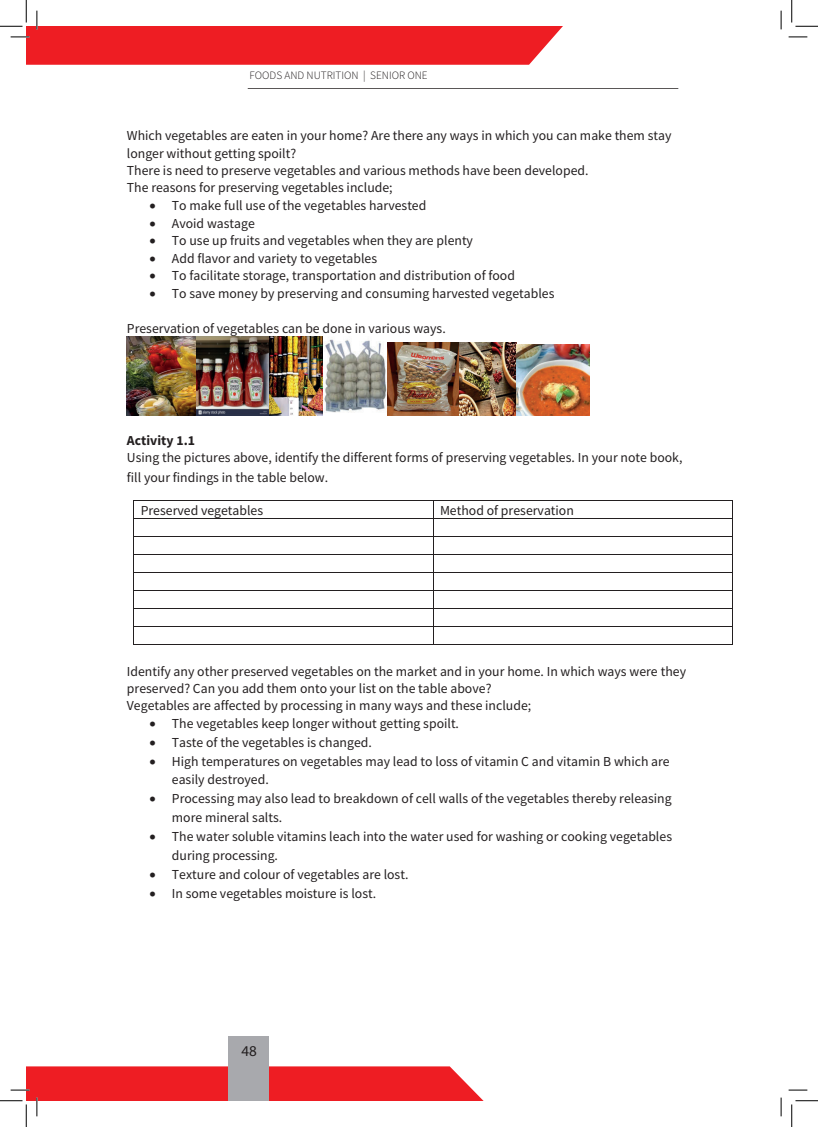
<style>
.page{position:relative;width:818px;height:1127px;background:#fff}
.page>*{position:absolute;margin:0;border:0;box-sizing:border-box;transform-origin:0 0}
.t1{font:15px "Myriad Pro";color:#231f20}
.t2{font:13.75px/17.2px "Source Sans Pro";color:#231f20}
.t3{font:700 13.75px "Source Sans Pro";color:#231f20}
.t4{font:300 11.25px "Source Sans Pro";color:#231f20}
</style>
<div class="page">
<div style="left:228px;top:1035px;width:41px;height:65px;background:#a8a9ad"></div>
<hr style="left:248px;top:88px;width:430px;height:1px;background:#231f20">
<hr style="left:134px;top:500px;width:299px;height:1px;background:#231f20">
<hr style="left:433px;top:500px;width:299px;height:1px;background:#231f20">
<hr style="left:134px;top:518px;width:299px;height:1px;background:#231f20">
<hr style="left:433px;top:518px;width:299px;height:1px;background:#231f20">
<hr style="left:134px;top:536px;width:299px;height:1px;background:#231f20">
<hr style="left:433px;top:536px;width:299px;height:1px;background:#231f20">
<hr style="left:134px;top:554px;width:299px;height:1px;background:#231f20">
<hr style="left:433px;top:554px;width:299px;height:1px;background:#231f20">
<hr style="left:134px;top:572px;width:299px;height:1px;background:#231f20">
<hr style="left:433px;top:572px;width:299px;height:1px;background:#231f20">
<hr style="left:134px;top:590px;width:299px;height:1px;background:#231f20">
<hr style="left:433px;top:590px;width:299px;height:1px;background:#231f20">
<hr style="left:134px;top:608px;width:299px;height:1px;background:#231f20">
<hr style="left:433px;top:608px;width:299px;height:1px;background:#231f20">
<hr style="left:134px;top:626px;width:299px;height:1px;background:#231f20">
<hr style="left:433px;top:626px;width:299px;height:1px;background:#231f20">
<hr style="left:134px;top:644px;width:299px;height:1px;background:#231f20">
<svg style="left:433px;top:501px;width:1px;height:143px"></svg>
<hr style="left:433px;top:644px;width:299px;height:1px;background:#231f20">
<svg style="left:732px;top:500px;width:1px;height:145px"></svg>
<img style="left:127px;top:336px;width:260px;height:80px">
<img style="left:387px;top:342px;width:129px;height:74px">
<img style="left:516px;top:344px;width:73px;height:71px">
<svg style="left:788px;top:36px;width:19px;height:2px"></svg>
<svg style="left:788px;top:1089px;width:19px;height:1px"></svg>
<svg style="left:780px;top:11px;width:2px;height:18px"></svg>
<svg style="left:780px;top:1097px;width:2px;height:18px"></svg>
<svg style="left:0;top:0;width:563px;height:65px"></svg>
<svg style="left:0;top:1066px;width:484px;height:60px"></svg>
<svg style="left:791px;top:0;width:27px;height:27px"></svg>
<svg style="left:791px;top:1100px;width:27px;height:26px"></svg>
<p class="t4" style="left:250px;top:68px;width:180px">FOODS AND NUTRITION | SENIOR ONE</p>
<p class="t2" style="left:127px;top:127px;width:546px">Which vegetables are eaten in your home? Are there any ways in which you can make them stay longer without getting spoilt?<br>There is need to preserve vegetables and various methods have been developed.<br>The reasons for preserving vegetables include;</p>
<p class="t2" style="left:149px;top:197px;width:278px">• To make full use of the vegetables harvested</p>
<p class="t2" style="left:149px;top:214px;width:107px">• Avoid wastage</p>
<p class="t2" style="left:149px;top:232px;width:325px">• To use up fruits and vegetables when they are plenty</p>
<p class="t2" style="left:149px;top:249px;width:229px">• Add flavor and variety to vegetables</p>
<p class="t2" style="left:149px;top:267px;width:367px">• To facilitate storage, transportation and distribution of food</p>
<p class="t2" style="left:149px;top:284px;width:407px">• To save money by preserving and consuming harvested vegetables</p>
<p class="t2" style="left:127px;top:319px;width:320px">Preservation of vegetables can be done in various ways.</p>
<p class="t3" style="left:127px;top:430px;width:70px">Activity 1.1</p>
<p class="t2" style="left:127px;top:447px;width:557px;line-height:20px">Using the pictures above, identify the different forms of preserving vegetables. In your note book, fill your findings in the table below.</p>
<p class="t2" style="left:141px;top:501px;width:124px">Preserved vegetables</p>
<p class="t2" style="left:440px;top:501px;width:135px">Method of preservation</p>
<p class="t2" style="left:127px;top:662px;width:561px">Identify any other preserved vegetables on the market and in your home. In which ways were they preserved? Can you add them onto your list on the table above?<br>Vegetables are affected by processing in many ways and these include;</p>
<p class="t2" style="left:149px;top:714px;width:311px">• The vegetables keep longer without getting spoilt.</p>
<p class="t2" style="left:149px;top:733px;width:224px">• Taste of the vegetables is changed.</p>
<p class="t2" style="left:172px;top:751px;width:499px;line-height:18.6px;text-indent:-22px">• High temperatures on vegetables may lead to loss of vitamin C and vitamin B which are easily destroyed.</p>
<p class="t2" style="left:172px;top:789px;width:501px;line-height:18.6px;text-indent:-22px">• Processing may also lead to breakdown of cell walls of the vegetables thereby releasing more mineral salts.</p>
<p class="t2" style="left:172px;top:826px;width:502px;line-height:18.6px;text-indent:-22px">• The water soluble vitamins leach into the water used for washing or cooking vegetables during processing.</p>
<p class="t2" style="left:149px;top:865px;width:261px">• Texture and colour of vegetables are lost.</p>
<p class="t2" style="left:149px;top:884px;width:228px">• In some vegetables moisture is lost.</p>
<p class="t1" style="left:242px;top:1041px;width:17px">48</p>
</div>
